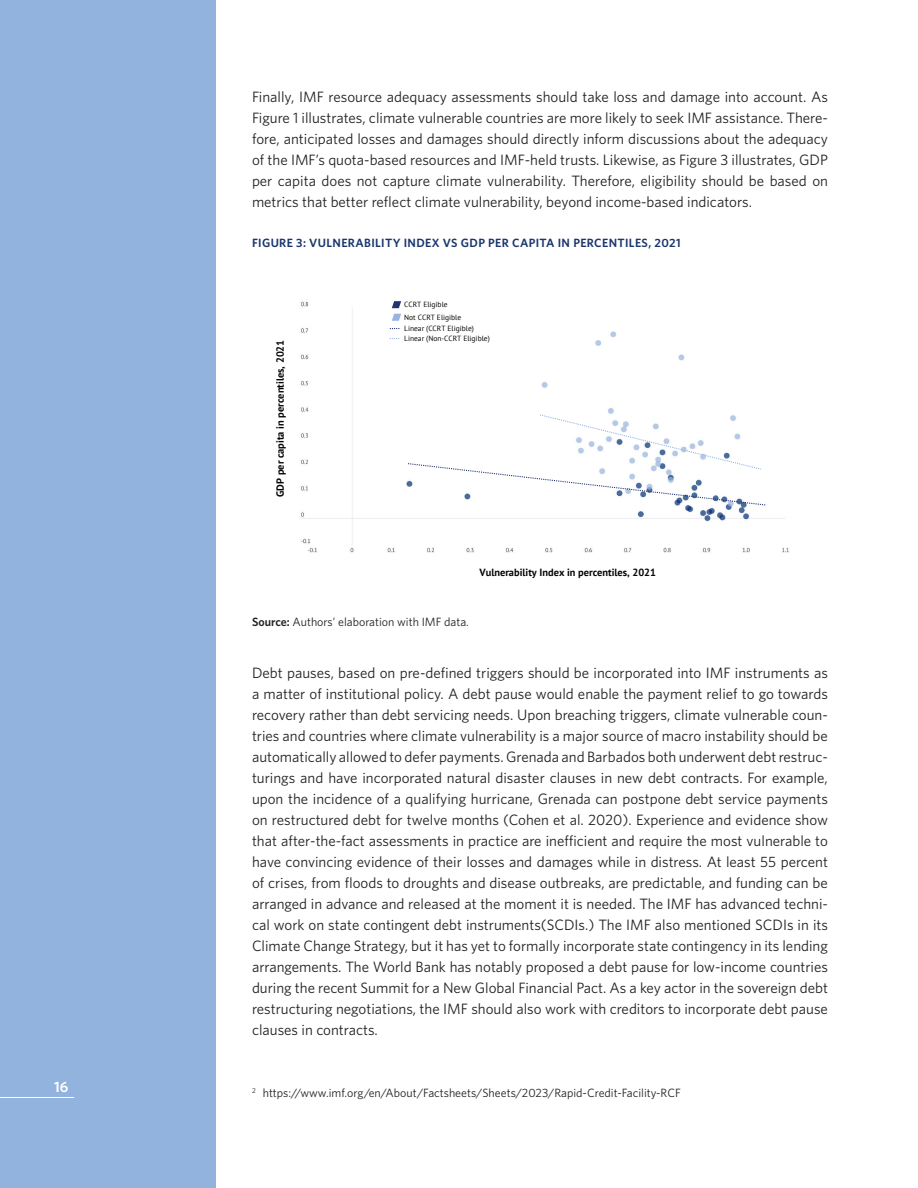
<style>
.page{position:relative;width:918px;height:1188px;background:#fff}
.page>*{position:absolute;margin:0;border:0;box-sizing:border-box;transform-origin:0 0}
.t1{font:15px/21px "Whitney";color:#231f20;text-align:justify}
.t2{font:600 15px "Whitney";color:#fff}
.t3{font:12px "Whitney";color:#231f20}
.t4{font:600 12px "Whitney";letter-spacing:.03em;color:#1b366c}
.t5{font:700 10.35px "PT Sans";color:#040503}
.t6{font:7.5px/12.6px "PT Sans";color:#040503}
.s1{font-weight:600}
</style>
<div class="page">
<div style="left:0;top:0;width:216px;height:1188px;background:#91b3dd"></div>
<hr style="left:0;top:1097px;width:74px;height:1px;background:#fff">
<img style="left:301px;top:301px;width:488px;height:252px">
<svg style="left:408px;top:414px;width:381px;height:99px"></svg>
<div style="left:767px;top:414px;width:61px;height:98px;background:#fff"></div>
<svg style="left:392px;top:301px;width:9px;height:7px"></svg>
<svg style="left:392px;top:314px;width:9px;height:7px"></svg>
<p class="t2" style="left:54px;top:1077px;width:16px">16</p>
<p class="t1" style="left:252px;top:86px;width:578px">Finally, IMF resource adequacy assessments should take loss and damage into account. As Figure 1 illustrates, climate vulnerable countries are more likely to seek IMF assistance. There&shy;fore, anticipated losses and damages should directly inform discussions about the adequacy of the IMF’s quota-based resources and IMF-held trusts. Likewise, as Figure 3 illustrates, GDP per capita does not capture climate vulnerability. Therefore, eligibility should be based on metrics that better reflect climate vulnerability, beyond income-based indicators.</p>
<p class="t4" style="left:252px;top:235px;width:430px">FIGURE 3: VULNERABILITY INDEX VS GDP PER CAPITA IN PERCENTILES, 2021</p>
<p class="t5" style="left:273px;top:497px;width:159px;rotate:-90deg">GDP per capita in percentiles, 2021</p>
<p class="t6" style="left:404px;top:298px;width:59px">CCRT Eligible<br>Not CCRT Eligible</p>
<p class="t6" style="left:404px;top:324px;width:87px;line-height:9.9px">Linear (CCRT Eligible)<br>Linear (Non-CCRT Eligible)</p>
<p class="t5" style="left:480px;top:566px;width:178px">Vulnerability Index in percentiles, 2021</p>
<p class="t3" style="left:252px;top:614px;width:218px"><span class="s1">Source:</span> Authors’ elaboration with IMF data.</p>
<p class="t1" style="left:252px;top:662px;width:578px">Debt pauses, based on pre-defined triggers should be incorporated into IMF instruments as a matter of institutional policy. A debt pause would enable the payment relief to go towards recovery rather than debt servicing needs. Upon breaching triggers, climate vulnerable coun&shy;tries and countries where climate vulnerability is a major source of macro instability should be automatically allowed to defer payments. Grenada and Barbados both underwent debt restruc&shy;turings and have incorporated natural disaster clauses in new debt contracts. For example, upon the incidence of a qualifying hurricane, Grenada can postpone debt service payments on restructured debt for twelve months (Cohen et al. 2020). Experience and evidence show that after-the-fact assessments in practice are inefficient and require the most vulnerable to have convincing evidence of their losses and damages while in distress. At least 55 percent of crises, from floods to droughts and disease outbreaks, are predictable, and funding can be arranged in advance and released at the moment it is needed. The IMF has advanced techni&shy;cal work on state contingent debt instruments(SCDIs.) The IMF also mentioned SCDIs in its Climate Change Strategy, but it has yet to formally incorporate state contingency in its lending arrangements. The World Bank has notably proposed a debt pause for low-income countries during the recent Summit for a New Global Financial Pact. As a key actor in the sovereign debt restructuring negotiations, the IMF should also work with creditors to incorporate debt pause clauses in contracts.</p>
<p class="t3" style="left:252px;top:1085px;width:430px"><sup>2</sup> https://www.imf.org/en/About/Factsheets/Sheets/2023/Rapid-Credit-Facility-RCF</p>
</div>
